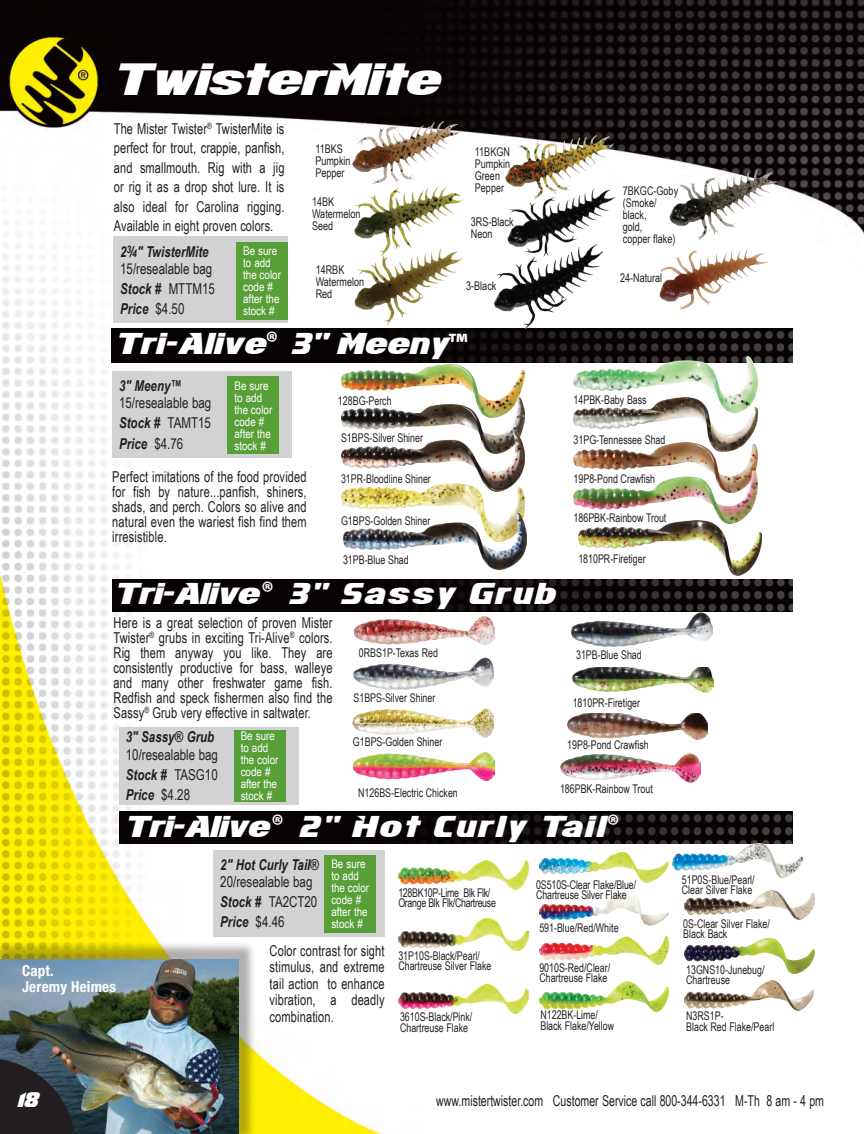
<style>
.page{position:relative;width:864px;height:1134px;background:#fff}
.page>*{position:absolute;margin:0;border:0;box-sizing:border-box;transform-origin:0 0}
.t1{font:45px "Infinite Justice";color:#fff}
.t2{font:30px "Infinite Justice";letter-spacing:.1em;color:#fff;scale:.94 1}
.t3{font:30px "Infinite Justice";letter-spacing:.025em;color:#fff;scale:.94 1}
.t4{font:21px "Infinite Justice";color:#fff}
.t5{font:15px/15px "Arial Narrow";letter-spacing:.01em;color:#231f20;text-align:justify;scale:.9 1}
.t6{font:15px/20.2px "Arial Narrow";letter-spacing:.01em;color:#231f20;text-align:justify;scale:.94 1}
.t7{font:15px "Arial Narrow";letter-spacing:.01em;color:#231f20;scale:.86 1}
.t8{font:italic 700 15px/20.2px "Arial Narrow";color:#231f20;scale:.94 1}
.t9{font:700 condensed 15px/16.5px "Helvetica Neue";letter-spacing:.015em;color:#fff}
.t10{font:12px/10.5px "Arial Narrow";color:#231f20;scale:.9 1}
.t11{font:12px/12px "Arial Narrow";color:#fff}
.t12{font:12px/12px "Arial Narrow";color:#231f20;scale:.92 1}
.t13{font:12px/10.5px "Arial Narrow";letter-spacing:-.03em;color:#231f20;scale:.9 1}
.s1{font-weight:700;font-style:italic}
.s2{font-weight:700;font-style:italic;font-size:10.5px}
.s3{font-weight:400;font-style:normal}
.s4{font-family:"Myriad Pro";font-weight:700}
</style>
<div class="page">
<img style="left:0;top:0;width:864px;height:1134px">
<img style="left:120px;top:812px;width:673px;height:31px">
<img style="left:112px;top:580px;width:681px;height:31px">
<img style="left:112px;top:328px;width:681px;height:35px">
<img style="left:341px;top:365px;width:184px;height:33px">
<img style="left:341px;top:398px;width:184px;height:34px">
<img style="left:341px;top:432px;width:184px;height:52px">
<img style="left:341px;top:484px;width:184px;height:58px">
<img style="left:354px;top:658px;width:140px;height:32px">
<img style="left:353px;top:709px;width:140px;height:28px">
<img style="left:672px;top:844px;width:130px;height:33px">
<img style="left:539px;top:893px;width:130px;height:33px">
<img style="left:539px;top:936px;width:130px;height:28px">
<img style="left:539px;top:981px;width:130px;height:30px">
<img style="left:574px;top:356px;width:183px;height:42px">
<img style="left:574px;top:398px;width:183px;height:45px">
<img style="left:574px;top:443px;width:183px;height:28px">
<img style="left:574px;top:471px;width:183px;height:52px">
<img style="left:573px;top:667px;width:140px;height:26px">
<img style="left:572px;top:612px;width:140px;height:34px">
<img style="left:560px;top:754px;width:141px;height:29px">
<img style="left:567px;top:714px;width:141px;height:25px">
<img style="left:684px;top:981px;width:130px;height:29px">
<div style="left:0;top:942px;width:256px;height:192px;background:#231f20;opacity:.35"></div>
<img style="left:0;top:959px;width:238px;height:175px">
<img style="left:343px;top:513px;width:184px;height:57px">
<img style="left:578px;top:520px;width:184px;height:56px">
<img style="left:354px;top:616px;width:140px;height:29px">
<img style="left:354px;top:752px;width:140px;height:29px">
<img style="left:670px;top:169px;width:108px;height:71px">
<img style="left:353px;top:122px;width:108px;height:62px">
<img style="left:660px;top:245px;width:108px;height:65px">
<img style="left:354px;top:186px;width:108px;height:61px">
<img style="left:354px;top:247px;width:108px;height:78px">
<img style="left:494px;top:244px;width:108px;height:84px">
<img style="left:508px;top:188px;width:108px;height:69px">
<img style="left:506px;top:134px;width:108px;height:65px">
<img style="left:398px;top:861px;width:130px;height:29px">
<img style="left:398px;top:919px;width:130px;height:32px">
<img style="left:398px;top:985px;width:130px;height:28px">
<img style="left:539px;top:853px;width:130px;height:30px">
<img style="left:684px;top:890px;width:130px;height:29px">
<svg style="left:0;top:1058px;width:76px;height:76px;background:#2a2d31"></svg>
<div style="left:112px;top:371px;width:180px;height:87px;background:#d1d2d4"></div>
<div style="left:214px;top:850px;width:171px;height:86px;background:#d1d2d4"></div>
<div style="left:119px;top:727px;width:179px;height:77px;background:#d1d2d4"></div>
<div style="left:228px;top:377px;width:51px;height:77px;background:#589f38"></div>
<div style="left:325px;top:855px;width:51px;height:78px;background:#589f38"></div>
<div style="left:234px;top:730px;width:51px;height:72px;background:#589f38"></div>
<div style="left:113px;top:237px;width:175px;height:86px;background:#d1d2d4"></div>
<div style="left:236px;top:242px;width:52px;height:77px;background:#589f38"></div>
<img style="left:685px;top:938px;width:129px;height:36px">
<h1 class="t1" style="left:111px;top:55px;width:329px">TwisterMite</h1>
<p class="t5" style="left:114px;top:118px;width:191px;line-height:19.5px">The Mister Twister<sup>®</sup> TwisterMite is perfect for trout, crappie, panfish, and smallmouth. Rig with a jig or rig it as a drop shot lure. It is also ideal for Carolina rigging.<br>Available in eight proven colors.</p>
<p class="t6" style="left:120px;top:242px;width:100px;line-height:17.2px"><span class="s1">2</span><sup>3</sup><span class="s1">/</span><span class="s2">4</span><span class="s1">" TwisterMite<br></span>15/resealable bag</p>
<p class="t8" style="left:120px;top:278px;width:102px">Stock # <span class="s3">MTTM15<br></span>Price <span class="s3">$4.50</span></p>
<p class="t11" style="left:243px;top:244px;width:39px">Be sure to add the color code # after the stock #</p>
<p class="t12" style="left:315px;top:142px;width:40px">11BKS<br>Pumpkin<br>Pepper</p>
<p class="t12" style="left:312px;top:195px;width:54px">14BK<br>Watermelon<br>Seed</p>
<p class="t12" style="left:316px;top:264px;width:54px">14RBK<br>Watermelon<br>Red</p>
<p class="t12" style="left:475px;top:145px;width:40px">11BKGN<br>Pumpkin<br>Green<br>Pepper</p>
<p class="t12" style="left:471px;top:216px;width:48px">3RS-Black<br>Neon</p>
<p class="t12" style="left:466px;top:279px;width:34px">3-Black</p>
<h2 class="t3" style="left:114px;top:327px;width:377px">Tri-Alive<span class="s4">®</span> 3" Meeny<span class="s4">™</span></h2>
<p class="t12" style="left:623px;top:184px;width:62px">7BKGC-Goby (Smoke/ black,<br>gold,<br>copper flake)</p>
<p class="t12" style="left:620px;top:272px;width:47px">24-Natural</p>
<p class="t8" style="left:119px;top:375px;width:69px">3" Meeny™</p>
<p class="t6" style="left:119px;top:392px;width:100px">15/resealable bag <span class="s1">Stock #</span> TAMT15<br><span class="s1">Price</span> $4.76</p>
<p class="t11" style="left:235px;top:379px;width:39px">Be sure to add the color code # after the stock #</p>
<p class="t10" style="left:338px;top:396px;width:61px">128BG-Perch</p>
<p class="t10" style="left:574px;top:394px;width:83px">14PBK-Baby Bass</p>
<p class="t10" style="left:341px;top:432px;width:93px">S1BPS-Silver Shiner</p>
<p class="t10" style="left:574px;top:434px;width:104px">31PG-Tennessee Shad</p>
<p class="t5" style="left:112px;top:468px;width:217px">Perfect imitations of the food provided</p>
<p class="t10" style="left:574px;top:473px;width:92px">19P8-Pond Crawfish</p>
<p class="t5" style="left:112px;top:483px;width:217px">for fish by nature...panfish, shiners, shads, and perch. Colors so alive and natural even the wariest fish find them irresistible.</p>
<p class="t10" style="left:341px;top:473px;width:101px">31PR-Bloodline Shiner</p>
<p class="t10" style="left:574px;top:512px;width:105px">186PBK-Rainbow Trout</p>
<p class="t10" style="left:341px;top:515px;width:101px">G1BPS-Golden Shiner</p>
<p class="t10" style="left:343px;top:554px;width:75px">31PB-Blue Shad</p>
<h2 class="t2" style="left:114px;top:577px;width:470px">Tri-Alive<span class="s4">®</span> 3" Sassy Grub</h2>
<p class="t5" style="left:114px;top:615px;width:245px">Here is a great selection of proven Mister Twister<sup>®</sup> grubs in exciting Tri-Alive<sup>®</sup> colors.<br>Rig them anyway you like. They are consistently productive for bass, walleye and many other freshwater game fish.<br>Redfish and speck fishermen also find the Sassy<sup>®</sup> Grub very effective in saltwater.</p>
<p class="t10" style="left:359px;top:647px;width:89px">0RBS1P-Texas Red</p>
<p class="t10" style="left:354px;top:692px;width:93px">S1BPS-Silver Shiner</p>
<p class="t10" style="left:578px;top:553px;width:76px">1810PR-Firetiger</p>
<p class="t10" style="left:576px;top:649px;width:75px">31PB-Blue Shad</p>
<p class="t10" style="left:573px;top:697px;width:76px">1810PR-Firetiger</p>
<p class="t8" style="left:126px;top:726px;width:96px">3" Sassy® Grub</p>
<p class="t6" style="left:126px;top:744px;width:100px">10/resealable bag <span class="s1">Stock #</span> TASG10<br><span class="s1">Price</span> $4.28</p>
<p class="t11" style="left:241px;top:729px;width:39px">Be sure to add the color code # after the stock #</p>
<p class="t10" style="left:353px;top:737px;width:101px">G1BPS-Golden Shiner</p>
<p class="t10" style="left:567px;top:739px;width:92px">19P8-Pond Crawfish</p>
<p class="t10" style="left:358px;top:787px;width:112px">N126BS-Electric Chicken</p>
<p class="t10" style="left:560px;top:783px;width:105px">186PBK-Rainbow Trout</p>
<p class="t9" style="left:22px;top:961px;width:96px">Capt.<br>Jeremy Heimes</p>
<h2 class="t2" style="left:124px;top:810px;width:529px">Tri-Alive<span class="s4">®</span> 2" Hot Curly Tail<span class="s4">®</span></h2>
<p class="t8" style="left:220px;top:854px;width:107px">2" Hot Curly Tail®</p>
<p class="t6" style="left:220px;top:871px;width:105px;text-align:left">20/resealable bag<br><span class="s1">Stock #</span> TA2CT20<br><span class="s1">Price</span> $4.46</p>
<p class="t11" style="left:331px;top:858px;width:39px">Be sure to add the color code # after the stock #</p>
<p class="t5" style="left:270px;top:942px;width:129px;line-height:16.5px">Color contrast for sight stimulus, and extreme tail action to enhance vibration, a deadly combination.</p>
<p class="t13" style="left:398px;top:887px;width:110px">128BK10P-Lime Blk Flk/<br>Orange Blk Flk/Chartreuse</p>
<p class="t10" style="left:536px;top:879px;width:113px">0S510S-Clear Flake/Blue/<br>Chartreuse Silver Flake</p>
<p class="t10" style="left:398px;top:950px;width:105px">31P10S-Black/Pearl/<br>Chartreuse Silver Flake</p>
<p class="t10" style="left:400px;top:1011px;width:82px">3610S-Black/Pink/<br>Chartreuse Flake</p>
<p class="t10" style="left:539px;top:922px;width:90px">591-Blue/Red/White</p>
<p class="t10" style="left:539px;top:962px;width:80px">9010S-Red/Clear/<br>Chartreuse Flake</p>
<p class="t10" style="left:540px;top:1009px;width:83px">N122BK-Lime/<br>Black Flake/Yellow</p>
<p class="t10" style="left:682px;top:874px;width:82px">51P0S-Blue/Pearl/<br>Clear Silver Flake</p>
<p class="t10" style="left:683px;top:918px;width:98px">0S-Clear Silver Flake/<br>Black Back</p>
<p class="t10" style="left:686px;top:964px;width:88px">13GNS10-Junebug/<br>Chartreuse</p>
<p class="t10" style="left:686px;top:1010px;width:99px">N3RS1P-<br>Black Red Flake/Pearl</p>
<h3 class="t4" style="left:17px;top:1089px;width:22px">18</h3>
<p class="t7" style="left:436px;top:1090px;width:452px">www.mistertwister.com Customer Service call 800-344-6331 M-Th 8 am - 4 pm</p>
</div>
